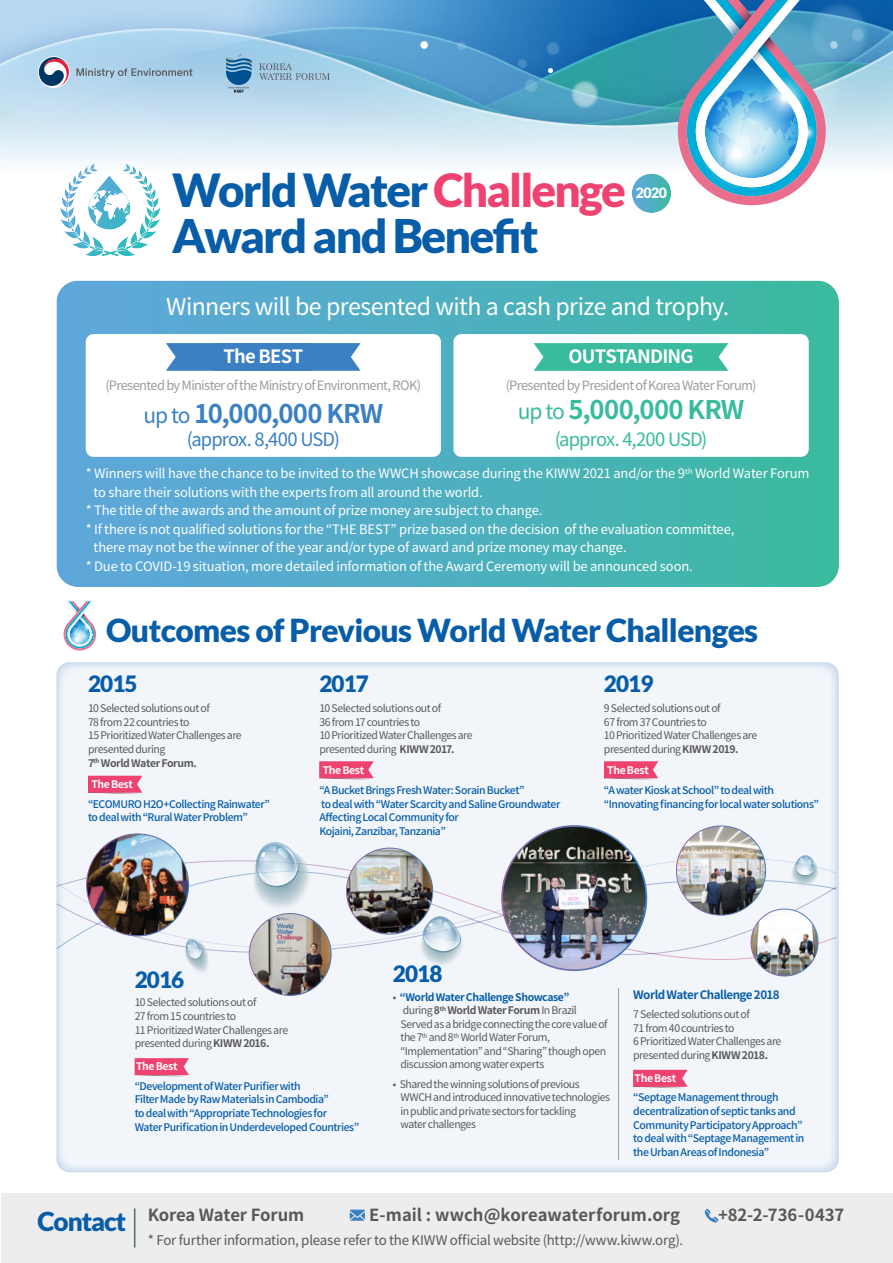
<style>
.page{position:relative;width:893px;height:1263px;background:#fff}
.page>*{position:absolute;margin:0;border:0;box-sizing:border-box;transform-origin:0 0}
.t1{font:900 46.2px "Lato";letter-spacing:-.04em;color:#085da9}
.t2{font:900 45.6px "Lato";letter-spacing:-.04em;color:#085da9}
.t3{font:900 31.65px "Lato";letter-spacing:-.02em;color:#085da9}
.t4{font:900 26.1px "Lato";letter-spacing:-.04em;color:#085da9}
.t5{font:700 25.65px "Noto Sans CJ Kkr";letter-spacing:-.025em;color:#3a80c2}
.t6{font:700 25.65px "Noto Sans CJ Kkr";letter-spacing:-.025em;color:#39bb9d}
.t7{font:23.25px "Noto Sans CJ Kkr";letter-spacing:-.025em;color:#fff}
.t8{font:900 22.5px "Lato";letter-spacing:-.04em;color:#085da9}
.t9{font:700 18.3px "Noto Sans CJ Kkr";letter-spacing:-.045em;color:#fff}
.t10{font:18.3px "Noto Sans CJ Kkr";letter-spacing:-.045em;color:#3a80c2}
.t11{font:18.3px "Noto Sans CJ Kkr";letter-spacing:-.05em;color:#39bb9d}
.t12{font:700 16.65px "Noto Sans CJ Kkr";color:#595857}
.t13{font:900 14.25px "Lato";color:#fff}
.t14{font:13.35px "Noto Sans CJ Kkr";letter-spacing:-.02em;color:#595857}
.t15{font:12.9px "Noto Sans CJ Kkr";letter-spacing:-.01em;color:#fff}
.t16{font:12.9px "Noto Sans CJ Kkr";letter-spacing:-.055em;color:#9c9d9e}
.t17{font:700 11.55px "Noto Sans CJ Kkr";letter-spacing:-.045em;color:#085da9}
.t18{font:10.5px/13.6px "Noto Sans CJ Kkr";letter-spacing:-.045em;color:#595857}
.t19{font:500 10.5px/13.6px "Noto Sans CJ Kkr";letter-spacing:-.045em;color:#085da9}
.t20{font:700 10.5px "Noto Sans CJ Kkr";letter-spacing:-.035em;color:#fff}
.t21{font:700 10.5px "Noto Sans CJ Kkr";letter-spacing:-.04em;color:#085da9}
.s1{color:#ee4370}
.s2{font-weight:400;font-size:21px;color:#3a81c4}
.s3{font-weight:400;font-size:21px}
.s4{font-weight:700}
.s5{font-weight:400;color:#595857}
</style>
<div class="page">
<img style="left:120px;top:0;width:773px;height:1194px">
<img style="left:0;top:0;width:120px;height:1194px">
<img style="left:879px;top:51px;width:14px;height:1143px">
<svg style="left:544px;top:39px;width:17px;height:18px"></svg>
<svg style="left:522px;top:76px;width:17px;height:18px"></svg>
<svg style="left:455px;top:39px;width:12px;height:12px"></svg>
<svg style="left:516px;top:57px;width:12px;height:12px"></svg>
<svg style="left:567px;top:76px;width:35px;height:36px"></svg>
<svg style="left:418px;top:39px;width:11px;height:11px"></svg>
<svg style="left:546px;top:67px;width:7px;height:7px"></svg>
<svg style="left:259px;top:63px;width:71px;height:17px"></svg>
<svg style="left:226px;top:54px;width:26px;height:39px"></svg>
<svg style="left:76px;top:68px;width:116px;height:10px"></svg>
<div style="left:38px;top:56px;width:32px;height:32px;background:#fff;border-radius:50%"></div>
<svg style="left:39px;top:57px;width:30px;height:29px"></svg>
<svg style="left:678px;top:0;width:198px;height:205px"></svg>
<svg style="left:760px;top:74px;width:47px;height:47px"></svg>
<svg style="left:699px;top:117px;width:74px;height:73px"></svg>
<div style="left:632px;top:174px;width:39px;height:39px;background:linear-gradient(to right,#62a6df,#3dbaa3);border-radius:20px"></div>
<svg style="left:60px;top:163px;width:101px;height:93px"></svg>
<svg style="left:56px;top:281px;width:783px;height:306px;background:#4eb0bf"></svg>
<div style="left:86px;top:334px;width:355px;height:123px;background:#fff;border-radius:8px"></div>
<svg style="left:166px;top:343px;width:195px;height:28px;background:#4587c5"></svg>
<div style="left:453px;top:334px;width:356px;height:123px;background:#fff;border-radius:8px"></div>
<svg style="left:534px;top:343px;width:194px;height:28px;background:#43bea2"></svg>
<svg style="left:64px;top:601px;width:32px;height:49px"></svg>
<svg style="left:82px;top:622px;width:10px;height:10px"></svg>
<svg style="left:68px;top:631px;width:16px;height:16px"></svg>
<div style="left:56px;top:662px;width:783px;height:510px;background:#f2f6fb;border-radius:13px"></div>
<svg style="left:56px;top:857px;width:781px;height:14px"></svg>
<svg style="left:56px;top:871px;width:781px;height:84px"></svg>
<img style="left:249px;top:913px;width:82px;height:82px;border-radius:41px">
<div style="left:249px;top:913px;width:83px;height:83px;border:1px solid #fff;border-radius:50%"></div>
<img style="left:751px;top:909px;width:67px;height:67px;border-radius:33px">
<div style="left:751px;top:909px;width:67px;height:67px;border:1px solid #fff;border-radius:50%"></div>
<img style="left:676px;top:826px;width:90px;height:89px;border-radius:45px">
<img style="left:87px;top:834px;width:102px;height:102px;border-radius:51px">
<svg style="left:251px;top:842px;width:62px;height:71px"></svg>
<svg style="left:184px;top:939px;width:26px;height:34px"></svg>
<svg style="left:419px;top:916px;width:46px;height:49px"></svg>
<img style="left:502px;top:826px;width:144px;height:144px">
<img style="left:347px;top:848px;width:86px;height:86px;border-radius:42px">
<svg style="left:790px;top:855px;width:29px;height:33px"></svg>
<svg style="left:88px;top:776px;width:55px;height:18px"></svg>
<svg style="left:319px;top:761px;width:55px;height:19px"></svg>
<svg style="left:604px;top:761px;width:55px;height:19px"></svg>
<svg style="left:135px;top:1058px;width:54px;height:19px"></svg>
<svg style="left:633px;top:1070px;width:55px;height:19px"></svg>
<hr style="left:618px;top:988px;width:1px;height:172px;background:#9c9d9e">
<div style="left:1px;top:1194px;width:892px;height:69px;background:#eeeded"></div>
<svg style="left:350px;top:1209px;width:15px;height:12px"></svg>
<svg style="left:705px;top:1208px;width:14px;height:14px"></svg>
<hr style="left:134px;top:1208px;width:2px;height:39px;background:#5f7778">
<h2 class="t2" style="left:172px;top:173px;width:455px">World Water <span class="s1">Challenge</span></h2>
<h1 class="t1" style="left:172px;top:209px;width:368px">Award and Benefit</h1>
<h3 class="t13" style="left:636px;top:188px;width:33px">2020</h3>
<h3 class="t7" style="left:166px;top:294px;width:564px">Winners will be presented with a cash prize and trophy.</h3>
<h3 class="t9" style="left:223px;top:346px;width:81px">The BEST</h3>
<p class="t16" style="left:106px;top:378px;width:317px">(Presented by Minister of the Ministry of Environment, ROK)</p>
<h3 class="t5" style="left:143px;top:399px;width:241px"><span class="s2">up to</span> 10,000,000 KRW</h3>
<h3 class="t10" style="left:187px;top:429px;width:155px">(approx. 8,400 USD)</h3>
<h3 class="t9" style="left:569px;top:346px;width:127px">OUTSTANDING</h3>
<p class="t16" style="left:506px;top:378px;width:252px">(Presented by President of Korea Water Forum)</p>
<h3 class="t6" style="left:518px;top:395px;width:228px"><span class="s3">up to</span> 5,000,000 KRW</h3>
<h3 class="t11" style="left:555px;top:429px;width:154px">(approx. 4,200 USD)</h3>
<p class="t15" style="left:86px;top:466px;width:725px">* Winners will have the chance to be invited to the WWCH showcase during the KIWW 2021 and/or the 9<sup>th</sup> World Water Forum</p>
<p class="t15" style="left:94px;top:485px;width:391px">to share their solutions with the experts from all around the world.</p>
<p class="t15" style="left:86px;top:503px;width:458px">* The title of the awards and the amount of prize money are subject to change.</p>
<p class="t15" style="left:86px;top:522px;width:650px">* If there is not qualified solutions for the “THE BEST” prize based on the decision of the evaluation committee,</p>
<p class="t15" style="left:94px;top:540px;width:534px">there may not be the winner of the year and/or type of award and prize money may change.</p>
<p class="t15" style="left:86px;top:559px;width:609px">* Due to COVID-19 situation, more detailed information of the Award Ceremony will be announced soon.</p>
<h3 class="t3" style="left:106px;top:618px;width:654px">Outcomes of Previous World Water Challenges</h3>
<h3 class="t8" style="left:88px;top:675px;width:51px">2015</h3>
<p class="t18" style="left:88px;top:701px;width:155px">10 Selected solutions out of<br>78 from 22 countries to<br>15 Prioritized Water Challenges are presented during<br><span class="s4">7</span><sup>th</sup> <span class="s4">World Water Forum.</span></p>
<p class="t20" style="left:91px;top:778px;width:43px">The Best</p>
<p class="t19" style="left:88px;top:797px;width:183px">“ECOMURO H2O+Collecting Rainwater” to deal with “Rural Water Problem”</p>
<h3 class="t8" style="left:319px;top:675px;width:51px">2017</h3>
<p class="t18" style="left:319px;top:701px;width:155px">10 Selected solutions out of<br>36 from 17 countries to<br>10 Prioritized Water Challenges are presented during <span class="s4">KIWW 2017.</span></p>
<p class="t20" style="left:323px;top:764px;width:43px">The Best</p>
<p class="t19" style="left:319px;top:783px;width:242px">“A Bucket Brings Fresh Water: Sorain Bucket”<br>to deal with “Water Scarcity and Saline Groundwater Affecting Local Community for<br>Kojaini, Zanzibar, Tanzania”</p>
<h3 class="t8" style="left:604px;top:675px;width:51px">2019</h3>
<p class="t18" style="left:604px;top:701px;width:155px">9 Selected solutions out of<br>67 from 37 Countries to<br>10 Prioritized Water Challenges are presented during <span class="s4">KIWW 2019.</span></p>
<p class="t20" style="left:607px;top:764px;width:43px">The Best</p>
<p class="t19" style="left:604px;top:783px;width:217px">“A water Kiosk at School” to deal with “Innovating financing for local water solutions”</p>
<h3 class="t8" style="left:135px;top:971px;width:51px">2016</h3>
<p class="t18" style="left:135px;top:996px;width:155px">10 Selected solutions out of<br>27 from 15 countries to<br>11 Prioritized Water Challenges are presented during <span class="s4">KIWW 2016.</span></p>
<p class="t20" style="left:136px;top:1060px;width:43px">The Best</p>
<p class="t19" style="left:135px;top:1079px;width:226px">“Development of Water Purifier with<br>Filter Made by Raw Materials in Cambodia”<br>to deal with “Appropriate Technologies for<br>Water Purification in Underdeveloped Countries”</p>
<h3 class="t8" style="left:393px;top:965px;width:51px">2018</h3>
<p class="t21" style="left:393px;top:991px;width:178px"><span class="s5">•</span> “World Water Challenge Showcase”</p>
<p class="t17" style="left:633px;top:988px;width:148px">World Water Challenge 2018</p>
<p class="t18" style="left:400px;top:1004px;width:209px">during <span class="s4">8</span><sup>th</sup> <span class="s4">World Water Forum</span> In Brazil Served as a bridge connecting the core value of the 7<sup>th</sup> and 8<sup>th</sup> World Water Forum, “Implementation” and “Sharing” though open discussion among water experts</p>
<p class="t18" style="left:400px;top:1077px;width:211px;text-indent:-8px">• Shared the winning solutions of previous WWCH and introduced innovative technologies in public and private sectors for tackling<br>water challenges</p>
<p class="t18" style="left:633px;top:1007px;width:150px">7 Selected solutions out of<br>71 from 40 countries to<br>6 Prioritized Water Challenges are presented during <span class="s4">KIWW 2018.</span></p>
<p class="t20" style="left:635px;top:1072px;width:43px">The Best</p>
<p class="t19" style="left:633px;top:1091px;width:173px">“Septage Management through decentralization of septic tanks and Community Participatory Approach” to deal with “Septage Management in the Urban Areas of Indonesia”</p>
<h3 class="t4" style="left:38px;top:1211px;width:90px">Contact</h3>
<h3 class="t12" style="left:148px;top:1206px;width:158px">Korea Water Forum</h3>
<h3 class="t12" style="left:369px;top:1206px;width:312px">E-mail : wwch@koreawaterforum.org</h3>
<h3 class="t12" style="left:718px;top:1206px;width:128px">+82-2-736-0437</h3>
<p class="t14" style="left:148px;top:1232px;width:537px">* For further information, please refer to the KIWW official website (http://www.kiww.org).</p>
</div>
